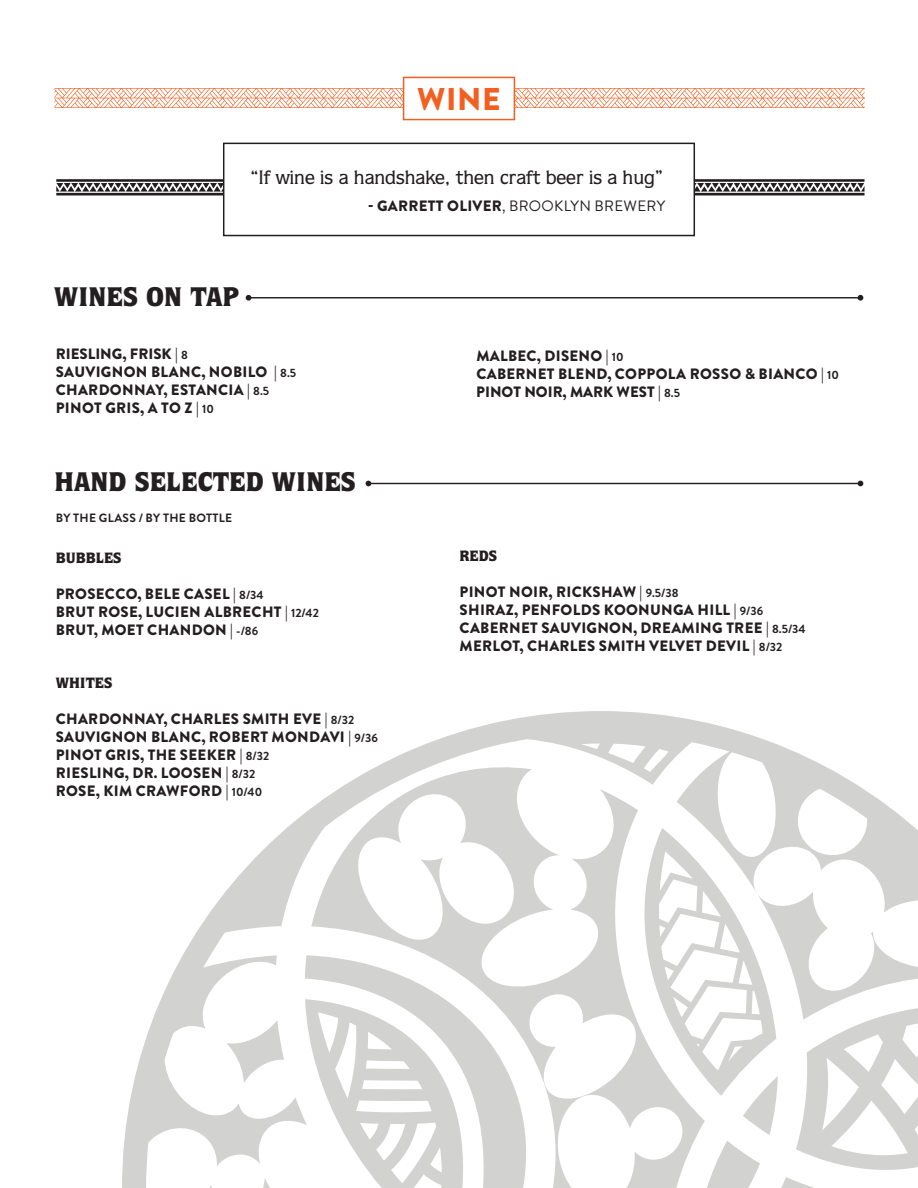
<style>
.page{position:relative;width:918px;height:1188px;background:#fff}
.page>*{position:absolute;margin:0;border:0;box-sizing:border-box;transform-origin:0 0}
.t1{font:900 31.5px "Brandon Grotesque";color:#f26021}
.t2{font:900 27px "Quorum Std";color:#231f20}
.t3{font:500 19.5px "Quorum Std";color:#231f20}
.t4{font:900 15px "Brandon Grotesque";letter-spacing:.02em;color:#231f20}
.t5{font:900 15px "Brandon Grotesque";color:#231f20}
.t6{font:15px "Brandon Grotesque";letter-spacing:.02em;color:#231f20}
.t7{font:900 15px "Quorum Std";color:#231f20}
.text1{font:700 12px "Brandon Grotesque";letter-spacing:.02em;color:#231f20}
.s1{font-weight:900}
.s2{font-weight:700}
.s3{font-weight:700;font-size:12px}
</style>
<div class="page">
<hr style="left:249px;top:297px;width:612px;height:1px;background:#231f20">
<svg style="left:246px;top:295px;width:5px;height:6px"></svg>
<svg style="left:858px;top:295px;width:5px;height:6px"></svg>
<hr style="left:368px;top:483px;width:493px;height:1px;background:#231f20">
<svg style="left:366px;top:481px;width:5px;height:5px"></svg>
<svg style="left:858px;top:481px;width:5px;height:5px"></svg>
<svg style="left:55px;top:88px;width:810px;height:20px"></svg>
<div style="left:404px;top:77px;width:110px;height:43px;background:#fff"></div>
<div style="left:403px;top:77px;width:112px;height:43px;border:2px solid #f26021"></div>
<svg style="left:122px;top:711px;width:796px;height:477px"></svg>
<svg style="left:56px;top:179px;width:167px;height:16px"></svg>
<svg style="left:695px;top:179px;width:170px;height:16px"></svg>
<div style="left:223px;top:143px;width:472px;height:93px;border:2px solid #231f20"></div>
<p class="t1" style="left:417px;top:76px;width:85px">WINE</p>
<p class="t3" style="left:251px;top:166px;width:413px">“If wine is a handshake, then craft beer is a hug”</p>
<p class="t6" style="left:368px;top:196px;width:299px"><span class="s1">- GARRETT OLIVER</span>, BROOKLYN BREWERY</p>
<p class="t2" style="left:54px;top:279px;width:186px">WINES ON TAP</p>
<p class="t5" style="left:56px;top:343px;width:134px">RIESLING, FRISK <span class="s2">|</span> <span class="s3">8</span></p>
<p class="t4" style="left:56px;top:361px;width:242px">SAUVIGNON BLANC, NOBILO <span class="s2">|</span> <span class="s3">8.5</span></p>
<p class="t4" style="left:56px;top:379px;width:215px">CHARDONNAY, ESTANCIA <span class="s2">|</span> <span class="s3">8.5</span></p>
<p class="t4" style="left:56px;top:397px;width:160px">PINOT GRIS, A TO Z <span class="s2">|</span> <span class="s3">10</span></p>
<p class="t2" style="left:55px;top:465px;width:303px">HAND SELECTED WINES</p>
<p class="text1" style="left:56px;top:510px;width:178px">BY THE GLASS / BY THE BOTTLE</p>
<p class="t7" style="left:56px;top:548px;width:67px">BUBBLES</p>
<p class="t4" style="left:56px;top:583px;width:209px">PROSECCO, BELE CASEL <span class="s2">|</span> <span class="s3">8/34</span></p>
<p class="t4" style="left:56px;top:601px;width:265px">BRUT ROSE, LUCIEN ALBRECHT <span class="s2">|</span> <span class="s3">12/42</span></p>
<p class="t4" style="left:56px;top:619px;width:204px">BRUT, MOET CHANDON <span class="s2">|</span> <span class="s3">-/86</span></p>
<p class="t7" style="left:56px;top:673px;width:58px">WHITES</p>
<p class="t4" style="left:56px;top:708px;width:300px">CHARDONNAY, CHARLES SMITH EVE <span class="s2">|</span> <span class="s3">8/32</span></p>
<p class="t4" style="left:56px;top:726px;width:324px">SAUVIGNON BLANC, ROBERT MONDAVI <span class="s2">|</span> <span class="s3">9/36</span></p>
<p class="t4" style="left:56px;top:744px;width:215px">PINOT GRIS, THE SEEKER <span class="s2">|</span> <span class="s3">8/32</span></p>
<p class="t4" style="left:56px;top:762px;width:201px">RIESLING, DR. LOOSEN <span class="s2">|</span> <span class="s3">8/32</span></p>
<p class="t4" style="left:56px;top:780px;width:208px">ROSE, KIM CRAWFORD <span class="s2">|</span> <span class="s3">10/40</span></p>
<p class="t4" style="left:476px;top:345px;width:149px">MALBEC, DISENO <span class="s2">|</span> <span class="s3">10</span></p>
<p class="t4" style="left:476px;top:363px;width:364px">CABERNET BLEND, COPPOLA ROSSO &amp; BIANCO <span class="s2">|</span> <span class="s3">10</span></p>
<p class="t5" style="left:476px;top:381px;width:205px">PINOT NOIR, MARK WEST <span class="s2">|</span> <span class="s3">8.5</span></p>
<p class="t7" style="left:460px;top:546px;width:39px">REDS</p>
<p class="t4" style="left:460px;top:581px;width:220px">PINOT NOIR, RICKSHAW <span class="s2">|</span> <span class="s3">9.5/38</span></p>
<p class="t4" style="left:460px;top:599px;width:305px">SHIRAZ, PENFOLDS KOONUNGA HILL <span class="s2">|</span> <span class="s3">9/36</span></p>
<p class="t4" style="left:460px;top:617px;width:348px">CABERNET SAUVIGNON, DREAMING TREE <span class="s2">|</span> <span class="s3">8.5/34</span></p>
<p class="t4" style="left:460px;top:635px;width:324px">MERLOT, CHARLES SMITH VELVET DEVIL <span class="s2">|</span> <span class="s3">8/32</span></p>
</div>
